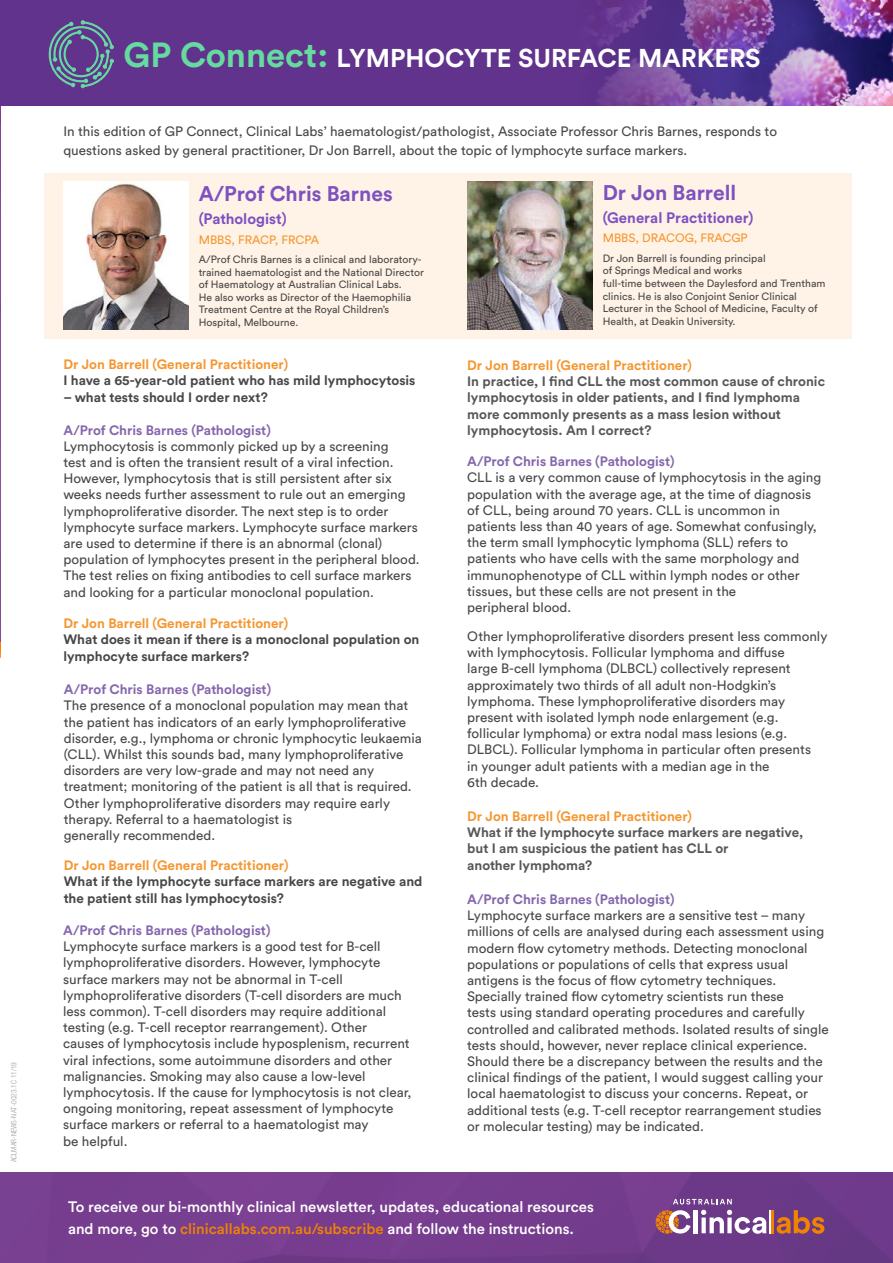
<style>
.page{position:relative;width:893px;height:1263px;background:#fff}
.page>*{position:absolute;margin:0;border:0;box-sizing:border-box;transform-origin:0 0}
.t1{font:700 25.5px "Circular Std";color:#fff}
.t2{font:700 21px "Circular Std";color:#7d51c0}
.t3{font:500 15px/21.8px "Circular Std";color:#fff}
.t4{font:700 15px "Circular Std";color:#7d51c0}
.t5{font:13.5px/16.2px "Circular Std";color:#494848}
.t6{font:700 13.5px/16.2px "Circular Std";color:#585858}
.t7{font:700 13.5px/16.2px "Circular Std";color:#494848}
.t8{font:700 13.5px "Circular Std";color:#f59731}
.t9{font:700 13.5px "Circular Std";color:#8568ad}
.t10{font:12px "Circular Std";color:#f59731}
.t11{font:10.5px/12.6px "Circular Std";color:#494848}
.t12{font:300 condensed 7.5px "Helvetica Neue LT Std";color:#9e9e9d}
.s1{font-size:34.5px;color:#65dba0}
.s2{color:#f18300}
</style>
<div class="page">
<img style="left:0;top:1173px;width:893px;height:90px">
<svg style="left:673px;top:1199px;width:59px;height:5px"></svg>
<div style="left:693px;top:1210px;width:5px;height:23px;background:#fff"></div>
<svg style="left:701px;top:1210px;width:65px;height:24px"></svg>
<hr style="left:769px;top:1210px;width:3px;height:23px;background:#fff">
<hr style="left:772px;top:1210px;width:2px;height:23px;background:#f18300">
<svg style="left:777px;top:1210px;width:47px;height:24px"></svg>
<svg style="left:655px;top:1210px;width:35px;height:24px"></svg>
<div style="left:44px;top:173px;width:807px;height:166px;background:#fff2e6"></div>
<div style="left:0;top:0;width:893px;height:106px;background:#61338c"></div>
<img style="left:599px;top:0;width:294px;height:106px">
<img style="left:63px;top:181px;width:125px;height:148px">
<img style="left:467px;top:181px;width:125px;height:148px">
<svg style="left:48px;top:20px;width:66px;height:68px"></svg>
<p class="t12" style="left:9px;top:1162px;width:102px;rotate:-90deg">ACLMAR-NEWS-NAT-0023.1C 11/19</p>
<h1 class="t1" style="left:124px;top:42px;width:639px"><span class="s1">GP Connect:</span> LYMPHOCYTE SURFACE MARKERS</h1>
<p class="t5" style="left:63px;top:121px;width:715px;line-height:19.5px">In this edition of GP Connect, Clinical Labs’ haematologist/pathologist, Associate Professor Chris Barnes, responds to questions asked by general practitioner, Dr Jon Barrell, about the topic of lymphocyte surface markers.</p>
<h2 class="t2" style="left:199px;top:180px;width:196px">A/Prof Chris Barnes</h2>
<p class="t4" style="left:199px;top:209px;width:90px">(Pathologist)</p>
<p class="t10" style="left:199px;top:232px;width:122px">MBBS, FRACP, FRCPA</p>
<h2 class="t2" style="left:603px;top:179px;width:135px">Dr Jon Barrell</h2>
<p class="t4" style="left:603px;top:208px;width:152px">(General Practitioner)</p>
<p class="t10" style="left:603px;top:231px;width:146px">MBBS, DRACOG, FRACGP</p>
<p class="t11" style="left:199px;top:253px;width:227px">A/Prof Chris Barnes is a clinical and laboratory&shy;trained haematologist and the National Director of Haematology at Australian Clinical Labs.<br>He also works as Director of the Haemophilia Treatment Centre at the Royal Children’s Hospital, Melbourne.</p>
<p class="t11" style="left:603px;top:252px;width:224px">Dr Jon Barrell is founding principal<br>of Springs Medical and works<br>full-time between the Daylesford and Trentham clinics. He is also Conjoint Senior Clinical Lecturer in the School of Medicine, Faculty of Health, at Deakin University.</p>
<p class="t8" style="left:63px;top:356px;width:226px">Dr Jon Barrell (General Practitioner)</p>
<p class="t7" style="left:63px;top:372px;width:354px">I have a 65-year-old patient who has mild lymphocytosis</p>
<p class="t7" style="left:63px;top:388px;width:206px">– what tests should I order next?</p>
<p class="t9" style="left:63px;top:421px;width:209px">A/Prof Chris Barnes (Pathologist)</p>
<p class="t5" style="left:63px;top:438px;width:358px">Lymphocytosis is commonly picked up by a screening<br>test and is often the transient result of a viral infection.<br>However, lymphocytosis that is still persistent after six weeks needs further assessment to rule out an emerging lymphoproliferative disorder. The next step is to order lymphocyte surface markers. Lymphocyte surface markers are used to determine if there is an abnormal (clonal) population of lymphocytes present in the peripheral blood.<br>The test relies on fixing antibodies to cell surface markers and looking for a particular monoclonal population.</p>
<p class="t8" style="left:63px;top:615px;width:226px">Dr Jon Barrell (General Practitioner)</p>
<p class="t7" style="left:63px;top:631px;width:358px">What does it mean if there is a monoclonal population on lymphocyte surface markers?</p>
<p class="t9" style="left:64px;top:681px;width:209px">A/Prof Chris Barnes (Pathologist)</p>
<p class="t5" style="left:64px;top:697px;width:360px">The presence of a monoclonal population may mean that the patient has indicators of an early lymphoproliferative disorder, e.g., lymphoma or chronic lymphocytic leukaemia (CLL). Whilst this sounds bad, many lymphoproliferative disorders are very low-grade and may not need any treatment; monitoring of the patient is all that is required.<br>Other lymphoproliferative disorders may require early therapy. Referral to a haematologist is<br>generally recommended.</p>
<p class="t8" style="left:467px;top:356px;width:226px">Dr Jon Barrell (General Practitioner)</p>
<p class="t6" style="left:467px;top:373px;width:359px">In practice, I find CLL the most common cause of chronic lymphocytosis in older patients, and I find lymphoma more commonly presents as a mass lesion without lymphocytosis. Am I correct?</p>
<p class="t9" style="left:467px;top:453px;width:209px">A/Prof Chris Barnes (Pathologist)</p>
<p class="t5" style="left:467px;top:469px;width:355px">CLL is a very common cause of lymphocytosis in the aging population with the average age, at the time of diagnosis of CLL, being around 70 years. CLL is uncommon in patients less than 40 years of age. Somewhat confusingly, the term small lymphocytic lymphoma (SLL) refers to patients who have cells with the same morphology and immunophenotype of CLL within lymph nodes or other tissues, but these cells are not present in the<br>peripheral blood.</p>
<p class="t5" style="left:467px;top:628px;width:362px">Other lymphoproliferative disorders present less commonly with lymphocytosis. Follicular lymphoma and diffuse<br>large B-cell lymphoma (DLBCL) collectively represent approximately two thirds of all adult non-Hodgkin’s lymphoma. These lymphoproliferative disorders may present with isolated lymph node enlargement (e.g. follicular lymphoma) or extra nodal mass lesions (e.g.<br>DLBCL). Follicular lymphoma in particular often presents<br>in younger adult patients with a median age in the<br>6th decade.</p>
<p class="t8" style="left:467px;top:807px;width:226px">Dr Jon Barrell (General Practitioner)</p>
<p class="t6" style="left:467px;top:824px;width:338px">What if the lymphocyte surface markers are negative, but I am suspicious the patient has CLL or</p>
<p class="t8" style="left:64px;top:857px;width:226px">Dr Jon Barrell (General Practitioner)</p>
<p class="t6" style="left:467px;top:856px;width:127px">another lymphoma?</p>
<p class="t7" style="left:64px;top:873px;width:360px">What if the lymphocyte surface markers are negative and the patient still has lymphocytosis?</p>
<p class="t9" style="left:467px;top:890px;width:209px">A/Prof Chris Barnes (Pathologist)</p>
<p class="t5" style="left:467px;top:907px;width:363px">Lymphocyte surface markers are a sensitive test – many millions of cells are analysed during each assessment using modern flow cytometry methods. Detecting monoclonal populations or populations of cells that express usual antigens is the focus of flow cytometry techniques.<br>Specially trained flow cytometry scientists run these<br>tests using standard operating procedures and carefully controlled and calibrated methods. Isolated results of single tests should, however, never replace clinical experience.<br>Should there be a discrepancy between the results and the clinical findings of the patient, I would suggest calling your local haematologist to discuss your concerns. Repeat, or additional tests (e.g. T-cell receptor rearrangement studies or molecular testing) may be indicated.</p>
<p class="t9" style="left:63px;top:921px;width:209px">A/Prof Chris Barnes (Pathologist)</p>
<p class="t5" style="left:63px;top:938px;width:350px">Lymphocyte surface markers is a good test for B-cell lymphoproliferative disorders. However, lymphocyte surface markers may not be abnormal in T-cell lymphoproliferative disorders (T-cell disorders are much less common). T-cell disorders may require additional testing (e.g. T-cell receptor rearrangement). Other causes of lymphocytosis include hyposplenism, recurrent viral infections, some autoimmune disorders and other malignancies. Smoking may also cause a low-level lymphocytosis. If the cause for lymphocytosis is not clear, ongoing monitoring, repeat assessment of lymphocyte surface markers or referral to a haematologist may<br>be helpful.</p>
<p class="t3" style="left:68px;top:1195px;width:527px">To receive our bi-monthly clinical newsletter, updates, educational resources and more, go to <span class="s2">clinicallabs.com.au/subscribe</span> and follow the instructions.</p>
</div>
